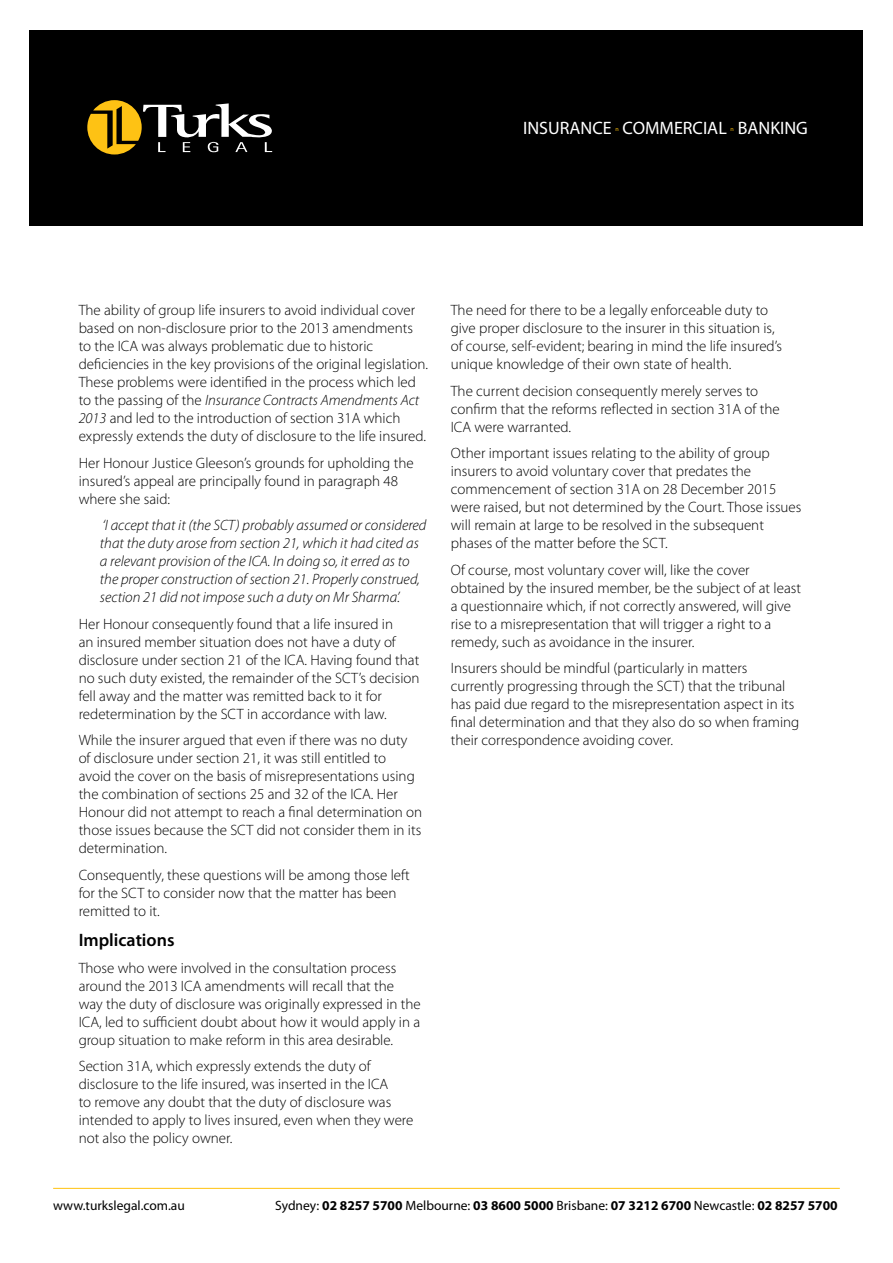
<style>
.page{position:relative;width:893px;height:1263px;background:#fff}
.page>*{position:absolute;margin:0;border:0;box-sizing:border-box;transform-origin:0 0}
.t1{font:18px "Myriad Pro";color:#fff}
.t2{font:600 18px "Myriad Pro";color:#000}
.t3{font:300 15px/18px "Myriad Pro";color:#000}
.t4{font:italic 300 15px/18px "Myriad Pro";color:#000}
.t5{font:700 13.5px "Myriad Pro";color:#000}
.t6{font:13.5px "Myriad Pro";color:#000}
.t7{font:6px "Myriad Pro";color:#ffc20e}
.s1{font-style:italic}
.s2{font-weight:400}
</style>
<div class="page">
<div style="left:30px;top:30px;width:833px;height:195px;background:#000"></div>
<hr style="left:53px;top:1188px;width:787px;height:1px;background:#ffc20e">
<svg style="left:87px;top:100px;width:186px;height:54px"></svg>
<p class="t1" style="left:523px;top:118px;width:90px">INSURANCE</p>
<p class="t7" style="left:615px;top:125px;width:5px">n</p>
<p class="t1" style="left:623px;top:118px;width:106px">COMMERCIAL</p>
<p class="t7" style="left:731px;top:125px;width:5px">n</p>
<p class="t1" style="left:738px;top:118px;width:72px">BANKING</p>
<p class="t3" style="left:79px;top:301px;width:351px">The ability of group life insurers to avoid individual cover based on non-disclosure prior to the 2013 amendments to the ICA was always problematic due to historic deficiencies in the key provisions of the original legislation.<br>These problems were identified in the process which led to the passing of the <span class="s1">Insurance Contracts Amendments Act 2013</span> and led to the introduction of section 31A which expressly extends the duty of disclosure to the life insured.</p>
<p class="t3" style="left:79px;top:454px;width:336px">Her Honour Justice Gleeson’s grounds for upholding the insured’s appeal are principally found in paragraph 48 where she said:</p>
<p class="t4" style="left:100px;top:516px;width:328px">‘I accept that it (the SCT) probably assumed or considered that the duty arose from section 21, which it had cited as a relevant provision of the ICA. In doing so, it erred as to the proper construction of section 21. Properly construed, section 21 did not impose such a duty on Mr Sharma’.</p>
<p class="t3" style="left:79px;top:615px;width:342px">Her Honour consequently found that a life insured in<br>an insured member situation does not have a duty of disclosure under section 21 of the ICA. Having found that no such duty existed, the remainder of the SCT’s decision fell away and the matter was remitted back to it for redetermination by the SCT in accordance with law.</p>
<p class="t3" style="left:79px;top:731px;width:345px">While the insurer argued that even if there was no duty of disclosure under section 21, it was still entitled to avoid the cover on the basis of misrepresentations using the combination of sections 25 and 32 of the ICA. Her Honour did not attempt to reach a final determination on those issues because the SCT did not consider them in its determination.</p>
<p class="t3" style="left:79px;top:866px;width:333px">Consequently, these questions will be among those left for the SCT to consider now that the matter has been remitted to it.</p>
<p class="t2" style="left:79px;top:928px;width:97px">Implications</p>
<p class="t3" style="left:79px;top:958px;width:344px">Those who were involved in the consultation process around the 2013 ICA amendments will recall that the way the duty of disclosure was originally expressed in the ICA, led to sufficient doubt about how it would apply in a group situation to make reform in this area desirable.</p>
<p class="t3" style="left:79px;top:1057px;width:336px">Section 31A, which expressly extends the duty of disclosure to the life insured, was inserted in the ICA<br>to remove any doubt that the duty of disclosure was intended to apply to lives insured, even when they were not also the policy owner.</p>
<p class="t3" style="left:451px;top:301px;width:333px">The need for there to be a legally enforceable duty to give proper disclosure to the insurer in this situation is, of course, self-evident; bearing in mind the life insured’s unique knowledge of their own state of health.</p>
<p class="t3" style="left:451px;top:382px;width:330px">The current decision consequently merely serves to confirm that the reforms reflected in section 31A of the<br>ICA were warranted.</p>
<p class="t3" style="left:451px;top:444px;width:352px">Other important issues relating to the ability of group insurers to avoid voluntary cover that predates the commencement of section 31A on 28 December 2015 were raised, but not determined by the Court. Those issues will remain at large to be resolved in the subsequent phases of the matter before the SCT.</p>
<p class="t3" style="left:451px;top:561px;width:352px">Of course, most voluntary cover will, like the cover obtained by the insured member, be the subject of at least a questionnaire which, if not correctly answered, will give rise to a misrepresentation that will trigger a right to a remedy, such as avoidance in the insurer.</p>
<p class="t3" style="left:451px;top:659px;width:350px">Insurers should be mindful (particularly in matters currently progressing through the SCT) that the tribunal has paid due regard to the misrepresentation aspect in its final determination and that they also do so when framing their correspondence avoiding cover.</p>
<p class="t6" style="left:53px;top:1198px;width:133px">www.turkslegal.com.au</p>
<p class="t5" style="left:275px;top:1196px;width:564px"><span class="s2">Sydney:</span> 02 8257 5700 <span class="s2">Melbourne:</span> 03 8600 5000 <span class="s2">Brisbane:</span> 07 3212 6700 <span class="s2">Newcastle:</span> 02 8257 5700</p>
</div>
